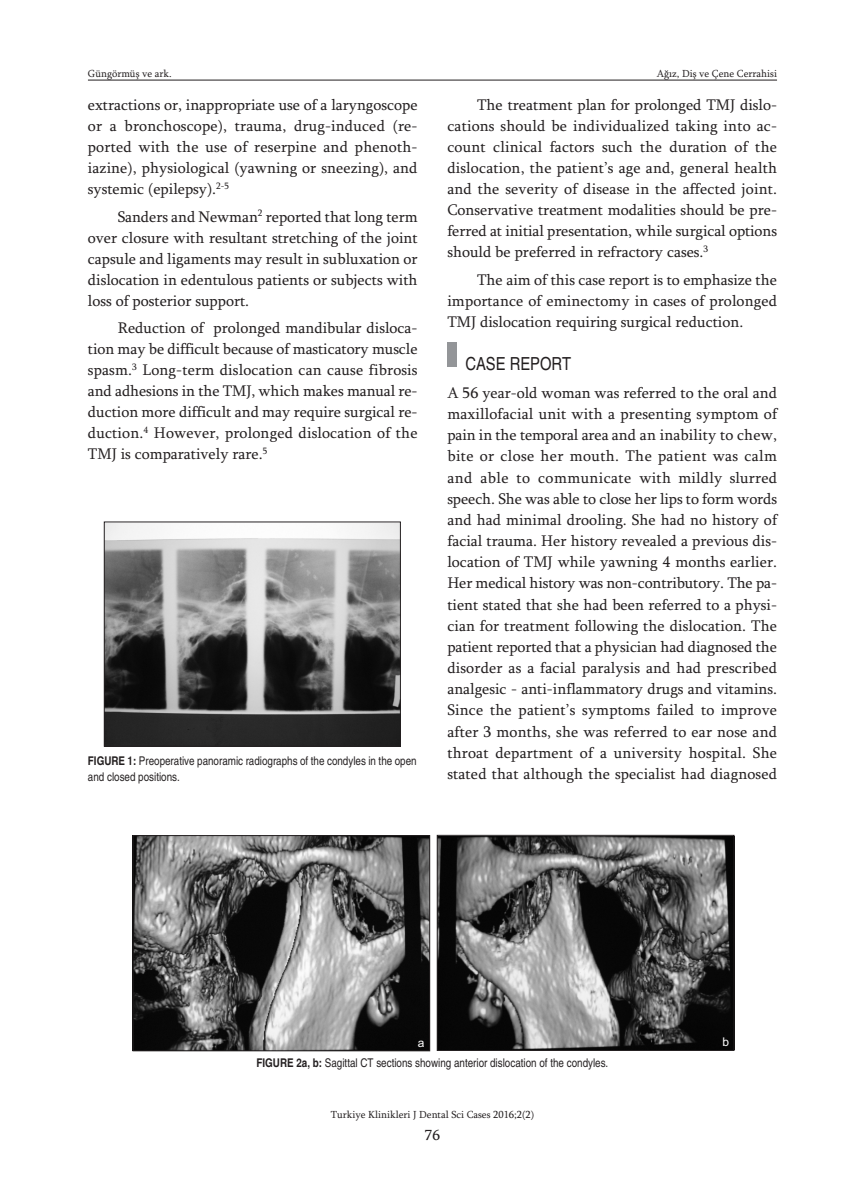
<style>
.page{position:relative;width:865px;height:1197px;background:#fff}
.page>*{position:absolute;margin:0;border:0;box-sizing:border-box;transform-origin:0 0}
.t1{font:condensed 18px "Helvetica";color:#231f20}
.t2{font:15.75px/21px "Sylfaen";color:#231f20;text-align:justify}
.t3{font:15px "Sylfaen";color:#231f20}
.t4{font:condensed 12px/16.5px "Helvetica";color:#231f20}
.t5{font:12px "Arial";color:#fff}
.t6{font:10.5px "Sylfaen";color:#231f20}
.s1{font-weight:700}
</style>
<div class="page">
<div style="left:447px;top:342px;width:9px;height:25px;background:#939598"></div>
<hr style="left:88px;top:80px;width:689px;height:1px;background:#231f20">
<img style="left:106px;top:523px;width:293px;height:221px">
<div style="left:104px;top:521px;width:297px;height:225px;border:1px solid #231f20"></div>
<img style="left:439px;top:836px;width:293px;height:212px">
<div style="left:437px;top:834px;width:297px;height:216px;border:1px solid #231f20"></div>
<img style="left:135px;top:837px;width:293px;height:212px">
<div style="left:133px;top:835px;width:297px;height:216px;border:1px solid #231f20"></div>
<p class="t6" style="left:88px;top:67px;width:85px">Güngörmüş ve ark.</p>
<p class="t6" style="left:656px;top:67px;width:122px">Ağız, Diş ve Çene Cerrahisi</p>
<p class="t2" style="left:88px;top:94px;width:331px">extractions or, inappropriate use of a laryngoscope or a bronchoscope), trauma, drug-induced (re&shy;ported with the use of reserpine and phenoth&shy;iazine), physiological (yawning or sneezing), and systemic (epilepsy).<sup>2-5</sup></p>
<p class="t2" style="left:88px;top:206px;width:331px;text-indent:30px">Sanders and Newman<sup>2</sup> reported that long term over closure with resultant stretching of the joint capsule and ligaments may result in subluxation or dislocation in edentulous patients or subjects with loss of posterior support.</p>
<p class="t2" style="left:88px;top:317px;width:331px;text-indent:30px">Reduction of prolonged mandibular disloca&shy;tion may be difficult because of masticatory muscle spasm.<sup>3</sup> Long-term dislocation can cause fibrosis and adhesions in the TMJ, which makes manual re&shy;duction more difficult and may require surgical re&shy;duction.<sup>4</sup> However, prolonged dislocation of the TMJ is comparatively rare.<sup>5</sup></p>
<p class="t4" style="left:88px;top:752px;width:330px"><span class="s1">FIGURE 1:</span> Preoperative panoramic radiographs of the condyles in the open and closed positions.</p>
<p class="t2" style="left:447px;top:94px;width:331px;text-indent:30px">The treatment plan for prolonged TMJ dislo&shy;cations should be individualized taking into ac&shy;count clinical factors such the duration of the dislocation, the patient’s age and, general health and the severity of disease in the affected joint.<br>Conservative treatment modalities should be pre&shy;ferred at initial presentation, while surgical options should be preferred in refractory cases.<sup>3</sup></p>
<p class="t2" style="left:447px;top:269px;width:331px;text-indent:30px">The aim of this case report is to emphasize the importance of eminectomy in cases of prolonged TMJ dislocation requiring surgical reduction.</p>
<p class="t1" style="left:465px;top:353px;width:107px">CASE REPORT</p>
<p class="t2" style="left:447px;top:382px;width:331px">A 56 year-old woman was referred to the oral and maxillofacial unit with a presenting symptom of pain in the temporal area and an inability to chew, bite or close her mouth. The patient was calm and able to communicate with mildly slurred speech. She was able to close her lips to form words and had minimal drooling. She had no history of facial trauma. Her history revealed a previous dis&shy;location of TMJ while yawning 4 months earlier.<br>Her medical history was non-contributory. The pa&shy;tient stated that she had been referred to a physi&shy;cian for treatment following the dislocation. The patient reported that a physician had diagnosed the disorder as a facial paralysis and had prescribed analgesic - anti-inflammatory drugs and vitamins.<br>Since the patient’s symptoms failed to improve after 3 months, she was referred to ear nose and throat department of a university hospital. She stated that although the specialist had diagnosed</p>
<p class="t5" style="left:418px;top:1036px;width:8px">a</p>
<p class="t5" style="left:722px;top:1034px;width:8px">b</p>
<p class="t4" style="left:256px;top:1054px;width:353px"><span class="s1">FIGURE 2a, b:</span> Sagittal CT sections showing anterior dislocation of the condyles.</p>
<p class="t6" style="left:331px;top:1107px;width:205px">Turkiye Klinikleri J Dental Sci Cases 2016;2(2)</p>
<p class="t3" style="left:425px;top:1125px;width:16px">76</p>
</div>
